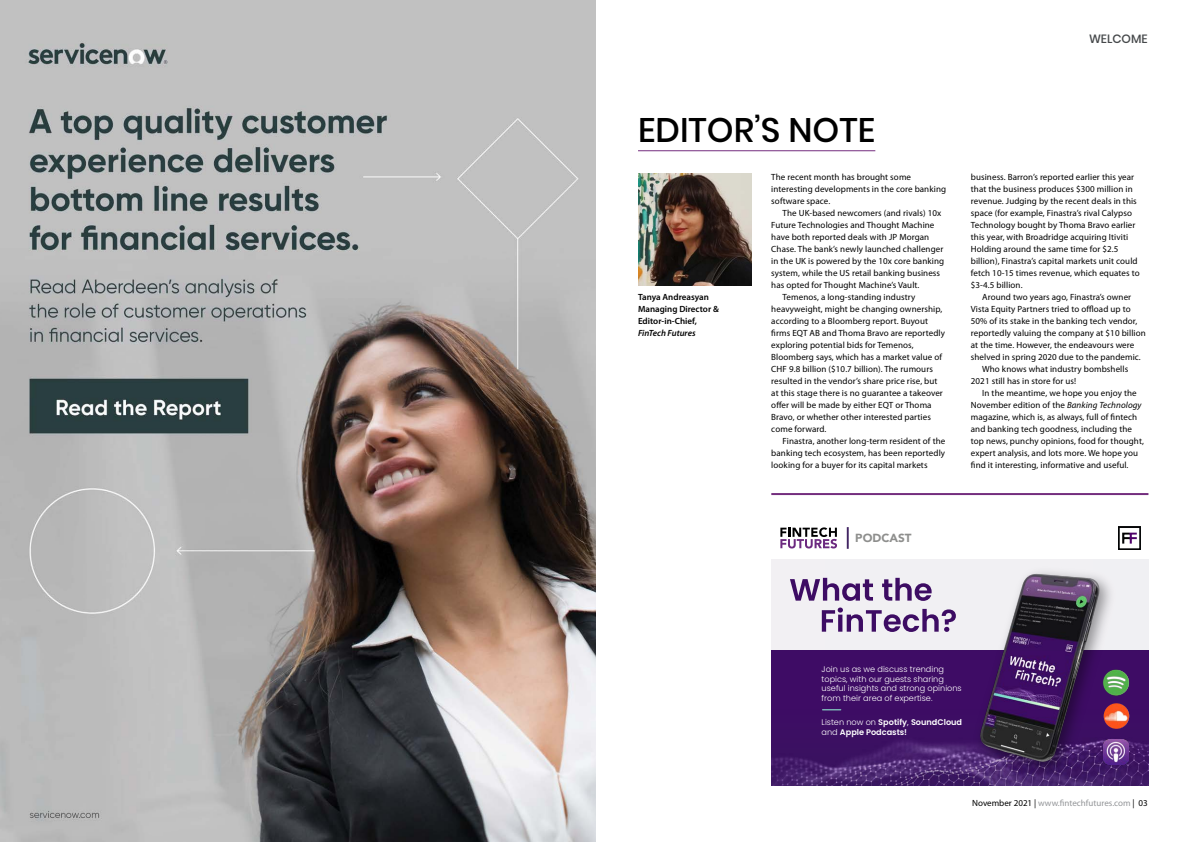
<style>
.page{position:relative;width:1191px;height:842px;background:#fff}
.page>*{position:absolute;margin:0;border:0;box-sizing:border-box;transform-origin:0 0}
.t1{font:500 34px "Poppins";color:#000}
.Top_Straps_new{font:500 12px "Poppins";color:#46494b}
.t2{font:900 11.7px "Avenir";color:rgb(29 30 27/.5)}
.Body_Text{font:9px/12px "Myriad Pro";letter-spacing:.01em;color:#000}
.Body_Text-2{font:600 9px/12px "Myriad Pro";color:#000}
.t3{font:9px "Myriad Pro";color:#939598}
.Body_Text-3{font:italic 600 9px "Myriad Pro";color:#000}
.t4{font:300 8.2px/9.8px "Poppins";color:#fff}
.t5{font:600 8.2px/9.8px "Poppins";color:#fff}
.s1{font-style:italic}
.s2{font-weight:300}
.s3{font-weight:400}
.s4{color:#000}
</style>
<div class="page">
<hr style="left:638px;top:150px;width:237px;height:1px;background:#732d7e">
<hr style="left:771px;top:493px;width:377px;height:2px;background:#732d7e">
<img style="left:638px;top:173px;width:113px;height:112px">
<div style="left:771px;top:651px;width:377px;height:55px;background:#3e0c65"></div>
<svg style="left:771px;top:706px;width:377px;height:79px;background:#43196a"></svg>
<img style="left:961px;top:559px;width:166px;height:226px">
<img style="left:971px;top:651px;width:134px;height:118px">
<svg style="left:771px;top:560px;width:377px;height:91px"></svg>
<svg style="left:780px;top:527px;width:57px;height:21px"></svg>
<hr style="left:846px;top:527px;width:2px;height:22px;background:#422563">
<img style="left:1118px;top:527px;width:22px;height:22px">
<img style="left:1104px;top:739px;width:25px;height:25px">
<img style="left:1103px;top:703px;width:26px;height:26px;border-radius:13px">
<img style="left:1093px;top:669px;width:47px;height:27px">
<svg style="left:790px;top:578px;width:83px;height:23px"></svg>
<svg style="left:882px;top:578px;width:49px;height:23px"></svg>
<svg style="left:822px;top:607px;width:134px;height:25px"></svg>
<svg style="left:822px;top:709px;width:18px;height:1px"></svg>
<img style="left:0;top:0;width:595px;height:842px">
<p class="Top_Straps_new" style="left:1089px;top:31px;width:60px">WELCOME</p>
<p class="t1" style="left:638px;top:110px;width:239px">EDITOR’S NOTE</p>
<p class="Body_Text-2" style="left:638px;top:291px;width:72px">Tanya Andreasyan</p>
<p class="Body_Text-2" style="left:638px;top:303px;width:82px">Managing Director &amp;<br>Editor-in-Chief,</p>
<p class="Body_Text-3" style="left:638px;top:328px;width:59px">FinTech Futures</p>
<p class="Body_Text" style="left:771px;top:171px;width:176px">The recent month has brought some interesting developments in the core banking software space.</p>
<p class="Body_Text" style="left:771px;top:207px;width:174px;text-indent:11px">The UK-based newcomers (and rivals) 10x Future Technologies and Thought Machine have both reported deals with JP Morgan Chase. The bank’s newly launched challenger in the UK is powered by the 10x core banking system, while the US retail banking business has opted for Thought Machine’s Vault.</p>
<p class="Body_Text" style="left:771px;top:291px;width:175px;text-indent:11px">Temenos, a long-standing industry heavyweight, might be changing ownership, according to a Bloomberg report. Buyout firms EQT AB and Thoma Bravo are reportedly exploring potential bids for Temenos, Bloomberg says, which has a market value of CHF 9.8 billion ($10.7 billion). The rumours resulted in the vendor’s share price rise, but at this stage there is no guarantee a takeover offer will be made by either EQT or Thoma Bravo, or whether other interested parties come forward.</p>
<p class="Body_Text" style="left:771px;top:435px;width:175px;text-align:justify;text-indent:11px">Finastra, another long-term resident of the banking tech ecosystem, has been reportedly looking for a buyer for its capital markets</p>
<p class="Body_Text" style="left:971px;top:171px;width:170px">business. Barron’s reported earlier this year that the business produces $300 million in revenue. Judging by the recent deals in this space (for example, Finastra’s rival Calypso Technology bought by Thoma Bravo earlier this year, with Broadridge acquiring Itiviti Holding around the same time for $2.5 billion), Finastra’s capital markets unit could fetch 10-15 times revenue, which equates to $3-4.5 billion.</p>
<p class="Body_Text" style="left:971px;top:291px;width:176px;text-indent:11px">Around two years ago, Finastra’s owner Vista Equity Partners tried to offload up to 50% of its stake in the banking tech vendor, reportedly valuing the company at $10 billion at the time. However, the endeavours were shelved in spring 2020 due to the pandemic.</p>
<p class="Body_Text" style="left:971px;top:363px;width:159px;text-indent:11px">Who knows what industry bombshells<br>2021 still has in store for us!</p>
<p class="Body_Text" style="left:971px;top:387px;width:175px;text-indent:11px">In the meantime, we hope you enjoy the November edition of the <span class="s1">Banking Technology </span>magazine, which is, as always, full of fintech and banking tech goodness, including the top news, punchy opinions, food for thought, expert analysis, and lots more. We hope you find it interesting, informative and useful.</p>
<p class="t2" style="left:855px;top:528px;width:58px">PODCAST</p>
<p class="t4" style="left:821px;top:664px;width:142px">Join us as we discuss trending topics, with our guests sharing useful insights and strong opinions from their area of expertise.</p>
<p class="t5" style="left:821px;top:717px;width:142px"><span class="s2">Listen now on</span> Spotify<span class="s3">,</span> SoundCloud <span class="s2">and</span> Apple Podcasts!</p>
<p class="t3" style="left:972px;top:798px;width:177px"><span class="s4">November 2021 |</span> www.fintechfutures.com <span class="s4">| 03</span></p>
</div>
